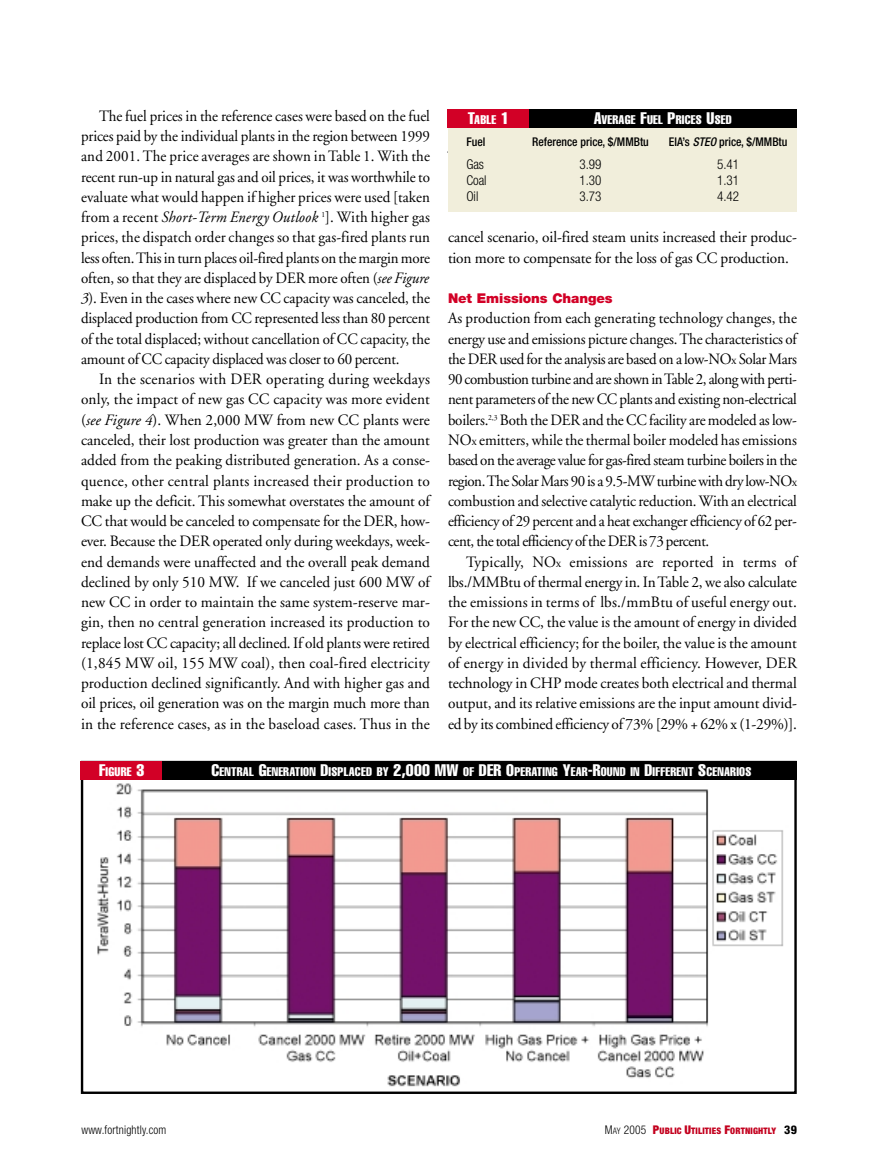
<style>
.page{position:relative;width:878px;height:1175px;background:#fff}
.page>*{position:absolute;margin:0;border:0;box-sizing:border-box;transform-origin:0 0}
.t1{font:extra-condensed 16.5px "Helvetica";color:#fff}
.t2{font:15.75px/20.2px "Adobe Garamond";letter-spacing:-.01em;color:#000;text-align:justify}
.t3{font:15.75px/20.2px "Adobe Garamond";letter-spacing:-.01em;color:#000;text-align:justify;scale:.95 1}
.t4{font:300 condensed 13.5px "Helvetica Neue";color:#000}
.t5{font:900 13.5px "Helvetica Neue";letter-spacing:-.005em;color:#d20026}
.t6{font:extra-condensed 12.3px "Helvetica";letter-spacing:.02em;color:#fff}
.t7{font:500 condensed 12px "Helvetica Neue";color:#000}
.t8{font:300 condensed 12px "Helvetica Neue";letter-spacing:.015em;color:#000;scale:.95 1}
.t9{font:900 condensed 9px "Helvetica Neue";letter-spacing:.02em;color:#c3001e}
.s1{font-style:italic}
.s2{font-size:16.5px}
.s3{font-weight:600;font-size:7.8px}
.s4{font-size:12.3px}
.s5{font-weight:300;font-size:12px;color:#000}
.s6{font-weight:300;color:#000}
.s7{font-size:12px}
.s8{font-weight:800;font-size:12px;color:#000}
</style>
<div class="page">
<div style="left:447px;top:109px;width:349px;height:103px;background:#f1eedb"></div>
<div style="left:447px;top:109px;width:349px;height:19px;background:#000"></div>
<div style="left:447px;top:109px;width:81px;height:19px;background:#d20026"></div>
<img style="left:85px;top:779px;width:703px;height:308px">
<div style="left:81px;top:761px;width:715px;height:18px;background:#000"></div>
<div style="left:81px;top:761px;width:81px;height:18px;background:#d20026"></div>
<p class="t3" style="left:81px;top:107px;width:369px;text-indent:18px">The fuel prices in the reference cases were based on the fuel prices paid by the individual plants in the region between 1999 and 2001. The price averages are shown in Table 1. With the recent run-up in natural gas and oil prices, it was worthwhile to evaluate what would happen if higher prices were used [taken from a recent <span class="s1">Short-Term Energy Outlook</span> <sup>1</sup>]. With higher gas prices, the dispatch order changes so that gas-fired plants run less often. This in turn places oil-fired plants on the margin more often, so that they are displaced by DER more often (<span class="s1">see Figure 3</span>). Even in the cases where new CC capacity was canceled, the displaced production from CC represented less than 80 percent of the total displaced; without cancellation of CC capacity, the amount of CC capacity displaced was closer to 60 percent.</p>
<p class="t2" style="left:81px;top:370px;width:350px;text-indent:18px">In the scenarios with DER operating during weekdays only, the impact of new gas CC capacity was more evident (<span class="s1">see Figure 4</span>). When 2,000 MW from new CC plants were canceled, their lost production was greater than the amount added from the peaking distributed generation. As a conse&shy;quence, other central plants increased their production to make up the deficit. This somewhat overstates the amount of CC that would be canceled to compensate for the DER, how&shy;ever. Because the DER operated only during weekdays, week&shy;end demands were unaffected and the overall peak demand declined by only 510 MW. If we canceled just 600 MW of new CC in order to maintain the same system-reserve mar&shy;gin, then no central generation increased its production to replace lost CC capacity; all declined. If old plants were retired (1,845 MW oil, 155 MW coal), then coal-fired electricity production declined significantly. And with higher gas and oil prices, oil generation was on the margin much more than in the reference cases, as in the baseload cases. Thus in the</p>
<p class="t6" style="left:468px;top:115px;width:42px"><span class="s2">T</span>ABLE <span class="s2">1</span></p>
<p class="t6" style="left:594px;top:115px;width:139px"><span class="s2">A</span>VERAGE <span class="s2">F</span>UEL <span class="s2">P</span>RICES <span class="s2">U</span>SED</p>
<p class="t7" style="left:532px;top:137px;width:118px">Reference price, $/MMBtu</p>
<p class="t7" style="left:466px;top:137px;width:20px">Fuel</p>
<p class="t7" style="left:669px;top:137px;width:120px">EIA’s <span class="s1">STEO</span> price, $/MMBtu</p>
<p class="t4" style="left:466px;top:159px;width:19px">Gas</p>
<p class="t4" style="left:579px;top:159px;width:23px">3.99</p>
<p class="t4" style="left:717px;top:159px;width:23px">5.41</p>
<p class="t4" style="left:466px;top:175px;width:22px">Coal</p>
<p class="t4" style="left:579px;top:175px;width:23px">1.30</p>
<p class="t4" style="left:717px;top:175px;width:23px">1.31</p>
<p class="t4" style="left:466px;top:191px;width:14px">Oil</p>
<p class="t4" style="left:579px;top:191px;width:23px">3.73</p>
<p class="t4" style="left:717px;top:191px;width:23px">4.42</p>
<p class="t2" style="left:448px;top:229px;width:350px">cancel scenario, oil-fired steam units increased their produc&shy;tion more to compensate for the loss of gas CC production.</p>
<p class="t5" style="left:448px;top:293px;width:166px">Net Emissions Changes</p>
<p class="t3" style="left:448px;top:310px;width:369px">As production from each generating technology changes, the energy use and emissions picture changes. The characteristics of the DER used for the analysis are based on a low-NO<span class="s3">X</span> Solar Mars 90 combustion turbine and are shown in Table 2, along with perti&shy;nent parameters of the new CC plants and existing non-electrical boilers.<sup>2,3</sup> Both the DER and the CC facility are modeled as low-NO<span class="s3">X</span> emitters, while the thermal boiler modeled has emissions based on the average value for gas-fired steam turbine boilers in the region. The Solar Mars 90 is a 9.5-MW turbine with dry low-NO<span class="s3">X </span>combustion and selective catalytic reduction. With an electrical efficiency of 29 percent and a heat exchanger efficiency of 62 per&shy;cent, the total efficiency of the DER is 73 percent.</p>
<p class="t2" style="left:448px;top:553px;width:350px;text-indent:18px">Typically, NO<span class="s3">X</span> emissions are reported in terms of lbs./MMBtu of thermal energy in. In Table 2, we also calculate the emissions in terms of lbs./mmBtu of useful energy out.<br>For the new CC, the value is the amount of energy in divided by electrical efficiency; for the boiler, the value is the amount of energy in divided by thermal efficiency. However, DER technology in CHP mode creates both electrical and thermal output, and its relative emissions are the input amount divid&shy;ed by its combined efficiency of 73% [29% + 62% x (1-29%)].</p>
<p class="t6" style="left:99px;top:767px;width:47px"><span class="s2">F</span>IGURE <span class="s2">3</span></p>
<p class="t6" style="left:211px;top:767px;width:348px"><span class="s2">C</span>ENTRAL <span class="s2">G</span>ENERATION ISPLACED BY <span class="s2">2,000 MW</span> OF <span class="s2">DER O</span>PERATING</p>
<p class="t1" style="left:320px;top:764px;width:9px">D</p>
<p class="t6" style="left:600px;top:767px;width:152px">OUND IN <span class="s2">D</span>IFFERENT <span class="s2">S</span>CENARIOS</p>
<p class="t1" style="left:562px;top:764px;width:39px">Y<span class="s4">EAR</span>-R</p>
<p class="t8" style="left:81px;top:1125px;width:91px">www.fortnightly.com</p>
<p class="t9" style="left:605px;top:1127px;width:193px"><span class="s5">M</span><span class="s6">AY</span> <span class="s5">2005</span> <span class="s7">P</span>UBLIC <span class="s7">U</span>TILITIES <span class="s7">F</span>ORTNIGHTLY <span class="s8">39</span></p>
</div>
